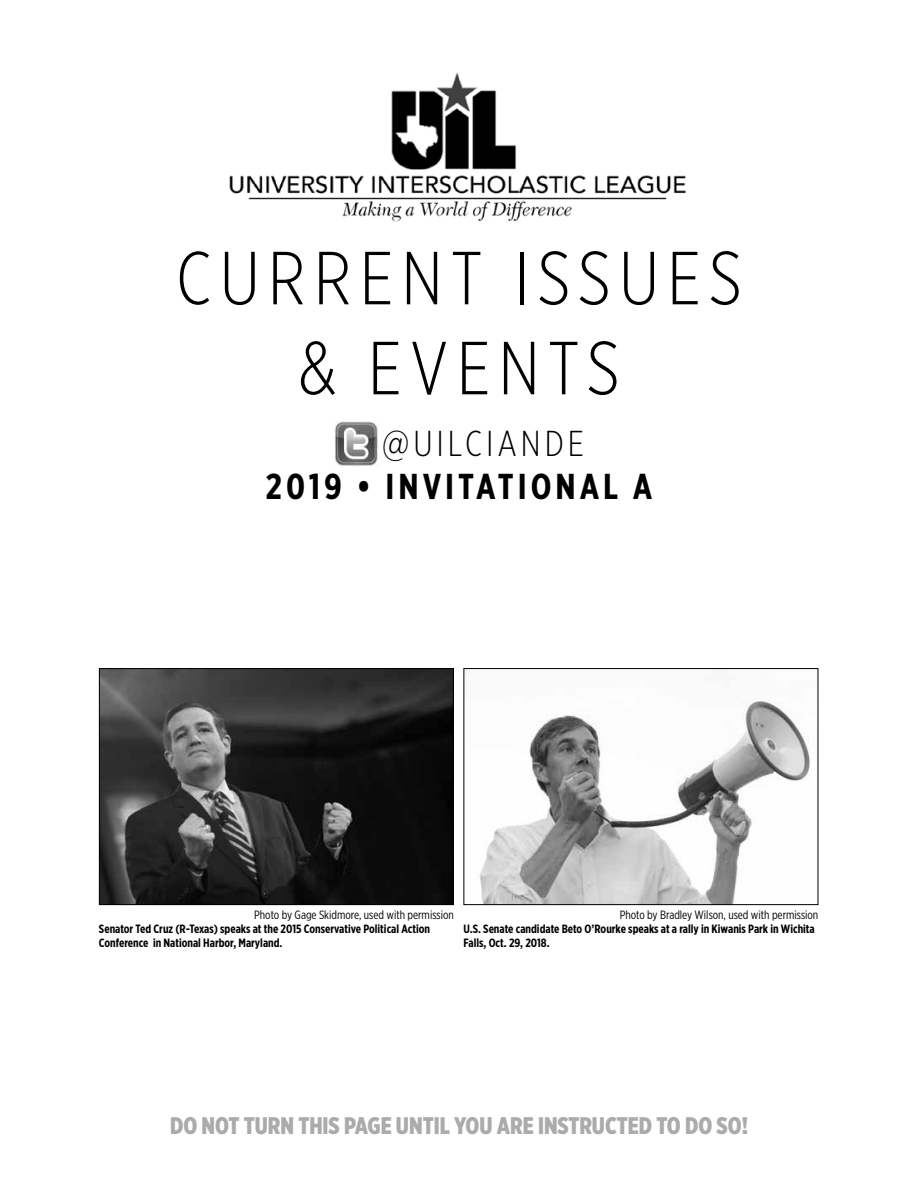
<style>
.page{position:relative;width:918px;height:1188px;background:#fff}
.page>*{position:absolute;margin:0;border:0;box-sizing:border-box;transform-origin:0 0}
.t1{font:300 75px/90px "Gotham X Narrow";letter-spacing:.11em;color:#000;text-align:center}
.t2{font:700 36px "Gotham X Narrow";letter-spacing:.11em;color:#000}
.t3{font:300 36px "Gotham X Narrow";letter-spacing:.11em;color:#000}
.t4{font:900 24px "Gotham X Narrow";color:#ababab}
.t5{font:700 12px/14.4px "Gotham X Narrow";color:#000}
.t6{font:12px "Gotham X Narrow";color:#000}
</style>
<div class="page">
<img style="left:229px;top:72px;width:457px;height:150px">
<img style="left:334px;top:422px;width:44px;height:44px">
<img style="left:479px;top:701px;width:331px;height:202px">
<div style="left:464px;top:668px;width:354px;height:237px;border:1px solid #000"></div>
<img style="left:101px;top:670px;width:351px;height:233px">
<div style="left:99px;top:668px;width:355px;height:237px;border:1px solid #000"></div>
<h1 class="t1" style="left:176px;top:232px;width:567px">CURRENT ISSUES &amp; EVENTS</h1>
<h2 class="t3" style="left:382px;top:422px;width:203px">@UILCIANDE</h2>
<h2 class="t2" style="left:266px;top:464px;width:388px">2019 • INVITATIONAL A</h2>
<p class="t6" style="left:254px;top:907px;width:201px">Photo by Gage Skidmore, used with permission</p>
<p class="t5" style="left:99px;top:921px;width:333px">Senator Ted Cruz (R-Texas) speaks at the 2015 Conservative Political Action<br>Conference in National Harbor, Maryland.</p>
<p class="t6" style="left:620px;top:907px;width:200px">Photo by Bradley Wilson, used with permission</p>
<p class="t5" style="left:463px;top:921px;width:353px">U.S. Senate candidate Beto O’Rourke speaks at a rally in Kiwanis Park in Wichita<br>Falls, Oct. 29, 2018.</p>
<h3 class="t4" style="left:170px;top:1111px;width:579px">DO NOT TURN THIS PAGE UNTIL YOU ARE INSTRUCTED TO DO SO!</h3>
</div>
